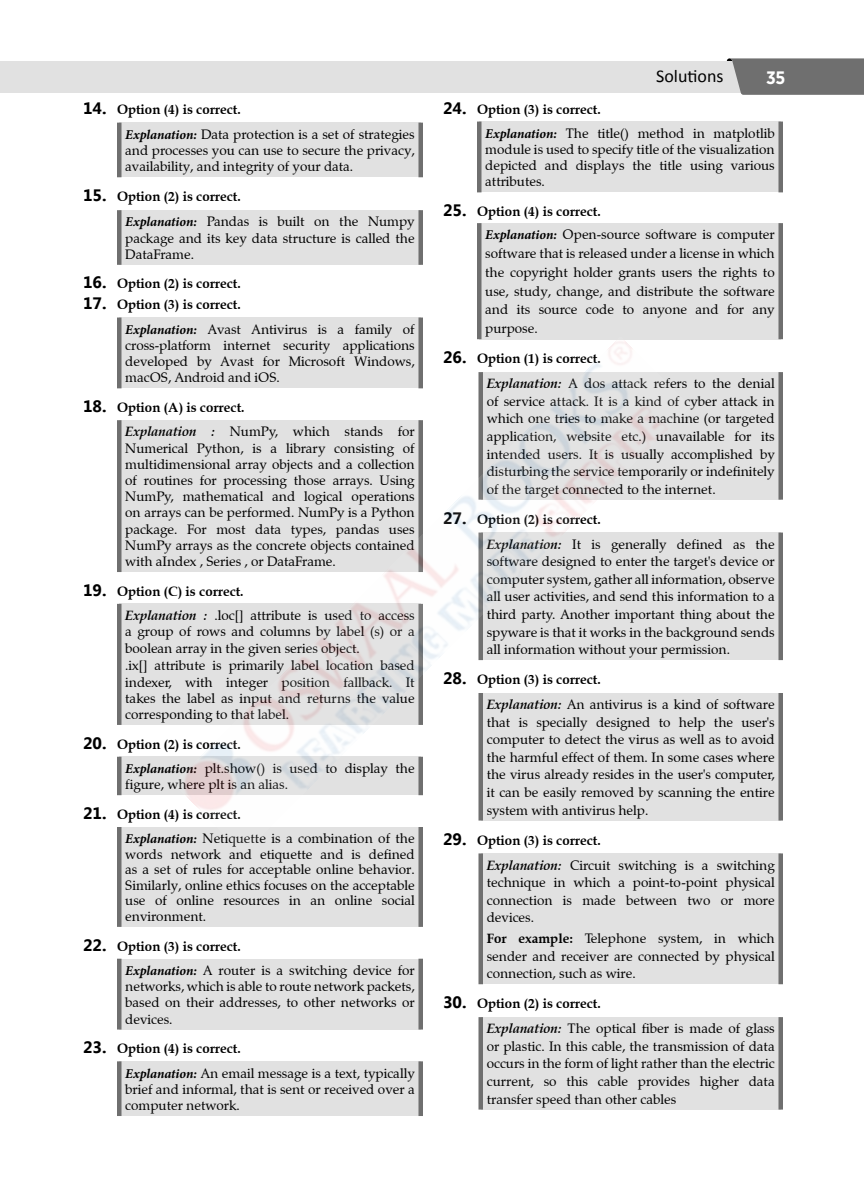
<style>
.page{position:relative;width:864px;height:1188px;background:#fff}
.page>*{position:absolute;margin:0;border:0;box-sizing:border-box;transform-origin:0 0}
.t1{font:18px "Calibri";color:#000}
.t2{font:700 18px "Gotham Narrow";color:#fff}
.Explanation{font:13.5px/16.2px "Zapf Calligraphic 801 BT";color:#000;text-align:justify}
.Zaf_Q__1{font:700 13.5px "Zapf Calligraphic 801 BT";color:#000}
.s1{font-family:"Gisha";font-size:16.5px}
.s2{font-family:"Minion Pro";font-weight:700;font-style:italic}
.s3{font-weight:700;font-style:italic}
.s4{font-weight:700}
</style>
<div class="page">
<div style="left:0;top:61px;width:783px;height:32px;background:#e1e1e1"></div>
<svg style="left:727px;top:58px;width:137px;height:37px;background:#787878"></svg>
<div style="left:119px;top:123px;width:302px;height:54px;background:#e1e1e1"></div>
<div style="left:117px;top:123px;width:5px;height:54px;background:#6f6f6f"></div>
<div style="left:418px;top:123px;width:5px;height:54px;background:#6f6f6f"></div>
<div style="left:119px;top:210px;width:302px;height:55px;background:#e1e1e1"></div>
<div style="left:117px;top:210px;width:5px;height:55px;background:#6f6f6f"></div>
<div style="left:418px;top:210px;width:5px;height:55px;background:#6f6f6f"></div>
<div style="left:119px;top:318px;width:302px;height:70px;background:#e1e1e1"></div>
<div style="left:117px;top:318px;width:5px;height:70px;background:#6f6f6f"></div>
<div style="left:418px;top:318px;width:5px;height:70px;background:#6f6f6f"></div>
<div style="left:119px;top:420px;width:302px;height:152px;background:#e1e1e1"></div>
<div style="left:117px;top:420px;width:5px;height:152px;background:#6f6f6f"></div>
<div style="left:119px;top:604px;width:302px;height:121px;background:#e1e1e1"></div>
<div style="left:117px;top:604px;width:5px;height:121px;background:#6f6f6f"></div>
<div style="left:119px;top:757px;width:302px;height:38px;background:#e1e1e1"></div>
<div style="left:117px;top:757px;width:5px;height:38px;background:#6f6f6f"></div>
<div style="left:119px;top:827px;width:302px;height:100px;background:#e1e1e1"></div>
<div style="left:117px;top:827px;width:5px;height:100px;background:#6f6f6f"></div>
<div style="left:418px;top:827px;width:5px;height:100px;background:#6f6f6f"></div>
<div style="left:119px;top:959px;width:302px;height:71px;background:#e1e1e1"></div>
<div style="left:117px;top:959px;width:5px;height:71px;background:#6f6f6f"></div>
<div style="left:418px;top:959px;width:5px;height:71px;background:#6f6f6f"></div>
<div style="left:119px;top:1061px;width:302px;height:55px;background:#e1e1e1"></div>
<div style="left:117px;top:1061px;width:5px;height:55px;background:#6f6f6f"></div>
<div style="left:418px;top:1061px;width:5px;height:55px;background:#6f6f6f"></div>
<div style="left:479px;top:122px;width:302px;height:70px;background:#e1e1e1"></div>
<div style="left:477px;top:122px;width:5px;height:70px;background:#6f6f6f"></div>
<div style="left:778px;top:122px;width:5px;height:70px;background:#6f6f6f"></div>
<div style="left:479px;top:223px;width:302px;height:116px;background:#e1e1e1"></div>
<div style="left:477px;top:223px;width:5px;height:116px;background:#6f6f6f"></div>
<div style="left:778px;top:223px;width:5px;height:116px;background:#6f6f6f"></div>
<div style="left:481px;top:372px;width:300px;height:128px;background:#e1e1e1"></div>
<div style="left:778px;top:372px;width:5px;height:128px;background:#6f6f6f"></div>
<div style="left:481px;top:533px;width:300px;height:127px;background:#e1e1e1"></div>
<div style="left:778px;top:533px;width:5px;height:127px;background:#6f6f6f"></div>
<div style="left:481px;top:693px;width:300px;height:128px;background:#e1e1e1"></div>
<div style="left:778px;top:693px;width:5px;height:128px;background:#6f6f6f"></div>
<div style="left:481px;top:853px;width:300px;height:131px;background:#e1e1e1"></div>
<div style="left:478px;top:853px;width:5px;height:131px;background:#6f6f6f"></div>
<div style="left:778px;top:853px;width:5px;height:131px;background:#6f6f6f"></div>
<div style="left:481px;top:1017px;width:300px;height:93px;background:#e1e1e1"></div>
<div style="left:478px;top:1017px;width:5px;height:93px;background:#6f6f6f"></div>
<div style="left:778px;top:1017px;width:5px;height:93px;background:#6f6f6f"></div>
<img style="left:175px;top:337px;width:514px;height:514px">
<p class="Zaf_Q__1" style="left:83px;top:101px;width:159px"><span class="s1">14.</span> Option (4) is correct.</p>
<p class="Explanation" style="left:125px;top:126px;width:291px"><span class="s2">Explanation:</span> Data protection is a set of strategies and processes you can use to secure the privacy, availability, and integrity of your data.</p>
<p class="Zaf_Q__1" style="left:83px;top:188px;width:159px"><span class="s1">15.</span> Option (2) is correct.</p>
<p class="Explanation" style="left:125px;top:214px;width:291px"><span class="s2">Explanation:</span> Pandas is built on the Numpy package and its key data structure is called the DataFrame.</p>
<p class="Zaf_Q__1" style="left:83px;top:275px;width:159px"><span class="s1">16.</span> Option (2) is correct.</p>
<p class="Zaf_Q__1" style="left:83px;top:296px;width:159px"><span class="s1">17.</span> Option (3) is correct.</p>
<p class="Explanation" style="left:125px;top:321px;width:291px"><span class="s2">Explanation:</span> Avast Antivirus is a family of cross-platform internet security applications developed by Avast for Microsoft Windows, macOS, Android and iOS.</p>
<p class="Zaf_Q__1" style="left:83px;top:399px;width:163px"><span class="s1">18.</span> Option (A) is correct.</p>
<p class="Explanation" style="left:125px;top:424px;width:291px"><span class="s3">Explanation :</span> NumPy, which stands for Numerical Python, is a library consisting of multidimensional array objects and a collection of routines for processing those arrays. Using NumPy, mathematical and logical operations on arrays can be performed. NumPy is a Python package. For most data types, pandas uses NumPy arrays as the concrete objects contained with aIndex , Series , or DataFrame.</p>
<p class="Zaf_Q__1" style="left:83px;top:583px;width:162px"><span class="s1">19.</span> Option (C) is correct.</p>
<p class="Explanation" style="left:125px;top:607px;width:291px"><span class="s3">Explanation :</span> .loc[] attribute is used to access a group of rows and columns by label (s) or a boolean array in the given series object.</p>
<p class="Explanation" style="left:125px;top:658px;width:291px">.ix[] attribute is primarily label location based indexer, with integer position fallback. It takes the label as input and returns the value corresponding to that label.</p>
<p class="Zaf_Q__1" style="left:83px;top:736px;width:159px"><span class="s1">20.</span> Option (2) is correct.</p>
<p class="Explanation" style="left:125px;top:760px;width:291px"><span class="s2">Explanation:</span> plt.show() is used to display the figure, where plt is an alias.</p>
<p class="Zaf_Q__1" style="left:83px;top:806px;width:159px"><span class="s1">21.</span> Option (4) is correct.</p>
<p class="Explanation" style="left:125px;top:831px;width:291px;line-height:15.6px"><span class="s2">Explanation:</span> Netiquette is a combination of the words network and etiquette and is defined as a set of rules for acceptable online behavior.<br>Similarly, online ethics focuses on the acceptable use of online resources in an online social environment.</p>
<p class="Zaf_Q__1" style="left:83px;top:938px;width:159px"><span class="s1">22.</span> Option (3) is correct.</p>
<p class="Explanation" style="left:125px;top:962px;width:291px"><span class="s2">Explanation:</span> A router is a switching device for networks, which is able to route network packets, based on their addresses, to other networks or devices.</p>
<p class="Zaf_Q__1" style="left:83px;top:1040px;width:159px"><span class="s1">23.</span> Option (4) is correct.</p>
<p class="Explanation" style="left:125px;top:1065px;width:291px"><span class="s2">Explanation:</span> An email message is a text, typically brief and informal, that is sent or received over a computer network.</p>
<h1 class="t1" style="left:656px;top:65px;width:69px">Solutions</h1>
<h1 class="t2" style="left:766px;top:66px;width:21px">35</h1>
<p class="Zaf_Q__1" style="left:443px;top:101px;width:159px"><span class="s1">24.</span> Option (3) is correct.</p>
<p class="Explanation" style="left:485px;top:125px;width:291px"><span class="s2">Explanation:</span> The title() method in matplotlib module is used to specify title of the visualization depicted and displays the title using various attributes.</p>
<p class="Zaf_Q__1" style="left:443px;top:202px;width:159px"><span class="s1">25.</span> Option (4) is correct.</p>
<p class="Explanation" style="left:485px;top:225px;width:291px;line-height:18.8px"><span class="s2">Explanation:</span> Open-source software is computer software that is released under a license in which the copyright holder grants users the rights to use, study, change, and distribute the software and its source code to anyone and for any purpose.</p>
<p class="Zaf_Q__1" style="left:443px;top:350px;width:159px"><span class="s1">26.</span> Option (1) is correct.</p>
<p class="Explanation" style="left:487px;top:375px;width:290px;line-height:17.5px"><span class="s3">Explanation:</span> A dos attack refers to the denial of service attack. It is a kind of cyber attack in which one tries to make a machine (or targeted application, website etc.) unavailable for its intended users. It is usually accomplished by disturbing the service temporarily or indefinitely of the target connected to the internet.</p>
<p class="Zaf_Q__1" style="left:443px;top:511px;width:159px"><span class="s1">27.</span> Option (2) is correct.</p>
<p class="Explanation" style="left:487px;top:535px;width:290px;line-height:17.5px"><span class="s3">Explanation:</span> It is generally defined as the software designed to enter the target's device or computer system, gather all information, observe all user activities, and send this information to a third party. Another important thing about the spyware is that it works in the background sends all information without your permission.</p>
<p class="Zaf_Q__1" style="left:443px;top:671px;width:159px"><span class="s1">28.</span> Option (3) is correct.</p>
<p class="Explanation" style="left:487px;top:696px;width:290px;line-height:17.5px"><span class="s3">Explanation:</span> An antivirus is a kind of software that is specially designed to help the user's computer to detect the virus as well as to avoid the harmful effect of them. In some cases where the virus already resides in the user's computer, it can be easily removed by scanning the entire system with antivirus help.</p>
<p class="Zaf_Q__1" style="left:443px;top:832px;width:159px"><span class="s1">29.</span> Option (3) is correct.</p>
<p class="Explanation" style="left:487px;top:856px;width:289px;line-height:17.5px"><span class="s3">Explanation:</span> Circuit switching is a switching technique in which a point-to-point physical connection is made between two or more devices.</p>
<p class="Explanation" style="left:487px;top:930px;width:289px;line-height:17.5px"><span class="s4">For example:</span> Telephone system, in which sender and receiver are connected by physical connection, such as wire.</p>
<p class="Zaf_Q__1" style="left:443px;top:995px;width:159px"><span class="s1">30.</span> Option (2) is correct.</p>
<p class="Explanation" style="left:487px;top:1020px;width:289px;line-height:17.5px"><span class="s3">Explanation:</span> The optical fiber is made of glass or plastic. In this cable, the transmission of data occurs in the form of light rather than the electric current, so this cable provides higher data transfer speed than other cables</p>
</div>
